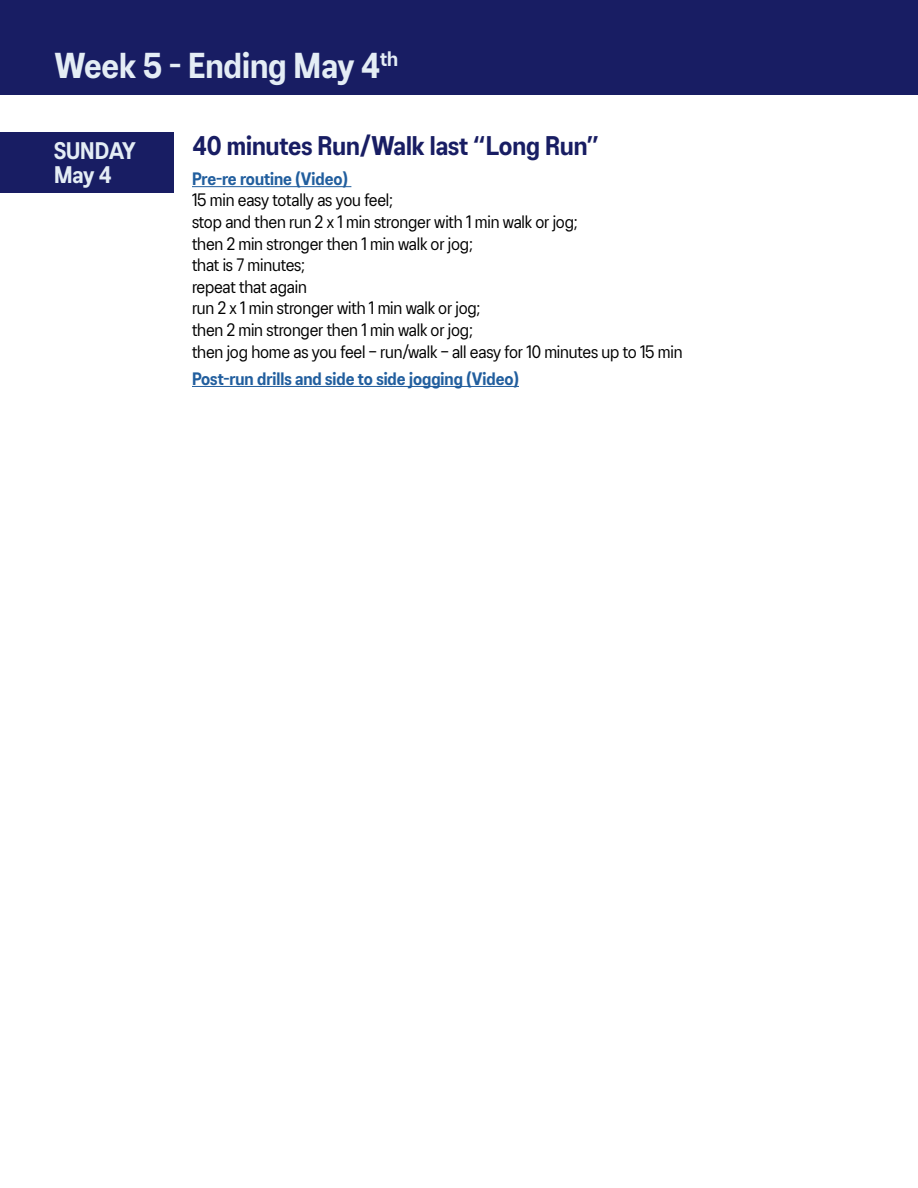
<style>
.page{position:relative;width:918px;height:1188px;background:#fff}
.page>*{position:absolute;margin:0;border:0;box-sizing:border-box;transform-origin:0 0}
.t1{font:700 36px "ASICS Font 3.0";color:#e4edf5}
.t2{font:700 27px "ASICS Font 3.0";color:#181d63}
.t3{font:700 24px/24px "ASICS Font 3.0";color:#e4edf5}
.t4{font:18px/21.6px "ASICS Font 3.0";letter-spacing:-.01em;color:#000}
.t5{font:700 18px "ASICS Font 3.0";color:#215e9e}
</style>
<div class="page">
<div style="left:0;top:132px;width:174px;height:60px;background:#181d63"></div>
<div style="left:0;top:0;width:918px;height:94px;background:#181d63"></div>
<hr style="left:192px;top:186px;width:159px;height:1px;background:#215e9e">
<hr style="left:192px;top:386px;width:327px;height:1px;background:#215e9e">
<h1 class="t1" style="left:54px;top:43px;width:346px">Week 5 - Ending May 4<sup>th</sup></h1>
<h3 class="t3" style="left:54px;top:137px;width:83px">SUNDAY<br>May 4</h3>
<h2 class="t2" style="left:193px;top:128px;width:407px">40 minutes Run/Walk last “Long Run”</h2>
<p class="t5" style="left:192px;top:167px;width:158px">Pre-re routine (Video)</p>
<p class="t4" style="left:192px;top:189px;width:492px">15 min easy totally as you feel;<br>stop and then run 2 x 1 min stronger with 1 min walk or jog;<br>then 2 min stronger then 1 min walk or jog;<br>that is 7 minutes;<br>repeat that again<br>run 2 x 1 min stronger with 1 min walk or jog;<br>then 2 min stronger then 1 min walk or jog;<br>then jog home as you feel – run/walk – all easy for 10 minutes up to 15 min</p>
<p class="t5" style="left:192px;top:367px;width:328px">Post-run drills and side to side jogging (Video)</p>
</div>
